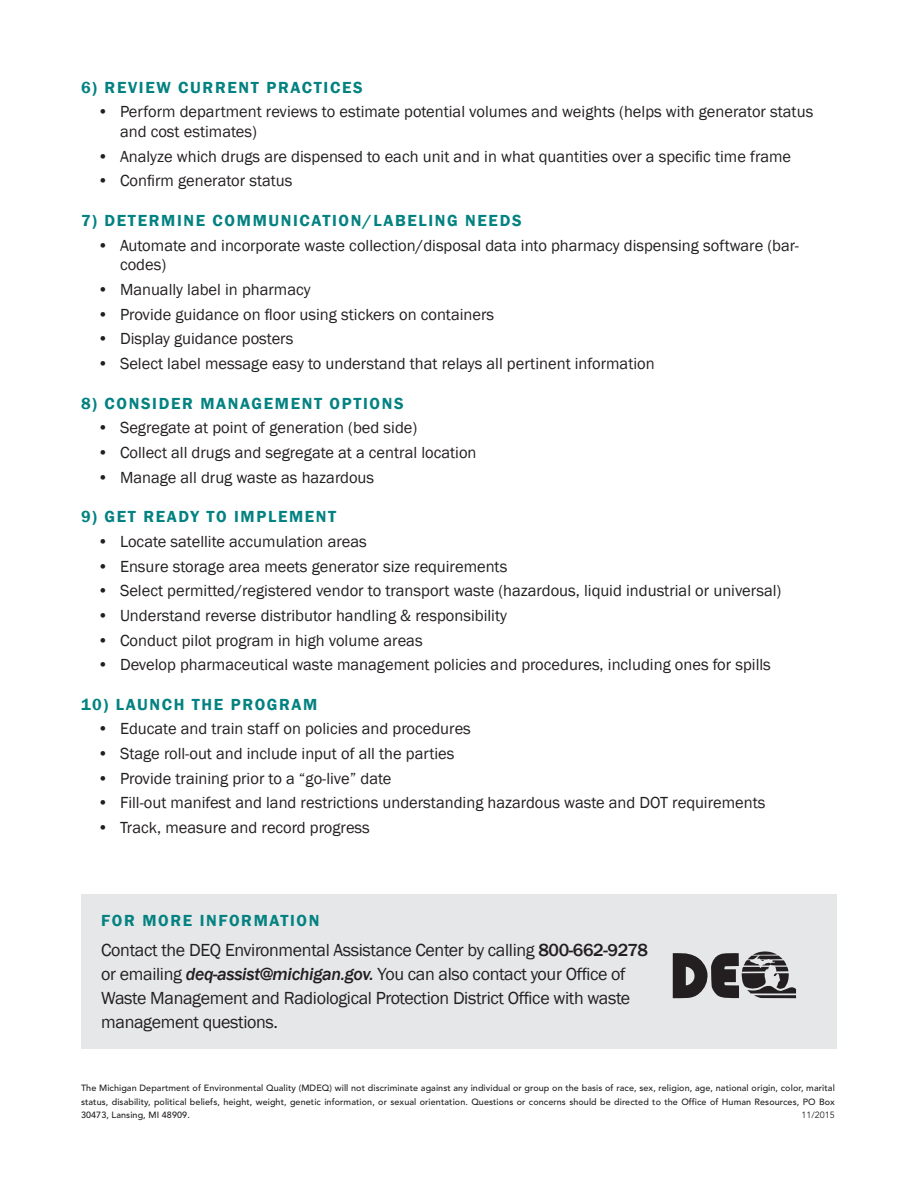
<style>
.page{position:relative;width:918px;height:1188px;background:#fff}
.page>*{position:absolute;margin:0;border:0;box-sizing:border-box;transform-origin:0 0}
.Paragraph_Style_1{font:18px/24px "Franklin Gothic";letter-spacing:-.02em;color:#231f20}
.t1{font:16.5px/19.8px "Franklin Gothic";color:#231f20}
.t2{font:600 16.5px "Franklin Gothic";letter-spacing:.1em;color:#038281}
.t3{font:500 9px/13.5px "Avenir";letter-spacing:.01em;color:#231f20;text-align:justify}
.t4{font:9px "Avenir";color:#231f20}
.s1{font-weight:500}
.s2{font-weight:500;font-style:italic}
</style>
<div class="page">
<div style="left:81px;top:894px;width:755px;height:155px;background:#e6e7e9"></div>
<svg style="left:673px;top:951px;width:123px;height:47px"></svg>
<p class="t2" style="left:81px;top:77px;width:283px">6) REVIEW CURRENT PRACTICES</p>
<p class="t1" style="left:120px;top:102px;width:695px;text-indent:-22px">• Perform department reviews to estimate potential volumes and weights (helps with generator status and cost estimates)</p>
<p class="t1" style="left:98px;top:147px;width:695px">• Analyze which drugs are dispensed to each unit and in what quantities over a specific time frame</p>
<p class="t1" style="left:98px;top:171px;width:197px">• Confirm generator status</p>
<p class="t2" style="left:81px;top:210px;width:442px">7) DETERMINE COMMUNICATION/LABELING NEEDS</p>
<p class="t1" style="left:120px;top:236px;width:681px;text-indent:-22px">• Automate and incorporate waste collection/disposal data into pharmacy dispensing software (bar&shy;codes)</p>
<p class="t1" style="left:98px;top:280px;width:215px">• Manually label in pharmacy</p>
<p class="t1" style="left:98px;top:305px;width:398px">• Provide guidance on floor using stickers on containers</p>
<p class="t1" style="left:98px;top:329px;width:197px">• Display guidance posters</p>
<p class="t1" style="left:98px;top:354px;width:559px">• Select label message easy to understand that relays all pertinent information</p>
<p class="t2" style="left:81px;top:393px;width:324px">8) CONSIDER MANAGEMENT OPTIONS</p>
<p class="t1" style="left:98px;top:418px;width:321px">• Segregate at point of generation (bed side)</p>
<p class="t1" style="left:98px;top:443px;width:381px">• Collect all drugs and segregate at a central location</p>
<p class="t1" style="left:98px;top:468px;width:278px">• Manage all drug waste as hazardous</p>
<p class="t2" style="left:81px;top:507px;width:257px">9) GET READY TO IMPLEMENT</p>
<p class="t1" style="left:98px;top:532px;width:271px">• Locate satellite accumulation areas</p>
<p class="t1" style="left:98px;top:556px;width:411px">• Ensure storage area meets generator size requirements</p>
<p class="t1" style="left:98px;top:581px;width:685px">• Select permitted/registered vendor to transport waste (hazardous, liquid industrial or universal)</p>
<p class="t1" style="left:98px;top:606px;width:411px">• Understand reverse distributor handling &amp; responsibility</p>
<p class="t1" style="left:98px;top:630px;width:327px">• Conduct pilot program in high volume areas</p>
<p class="t1" style="left:98px;top:655px;width:675px">• Develop pharmaceutical waste management policies and procedures, including ones for spills</p>
<p class="t2" style="left:81px;top:694px;width:238px">10) LAUNCH THE PROGRAM</p>
<p class="t1" style="left:98px;top:719px;width:375px">• Educate and train staff on policies and procedures</p>
<p class="t1" style="left:98px;top:744px;width:359px">• Stage roll-out and include input of all the parties</p>
<p class="t1" style="left:98px;top:769px;width:295px">• Provide training prior to a “go-live” date</p>
<p class="t1" style="left:98px;top:793px;width:669px">• Fill-out manifest and land restrictions understanding hazardous waste and DOT requirements</p>
<p class="t1" style="left:98px;top:818px;width:274px">• Track, measure and record progress</p>
<p class="t2" style="left:101px;top:910px;width:220px">FOR MORE INFORMATION</p>
<p class="Paragraph_Style_1" style="left:101px;top:939px;width:548px">Contact the DEQ Environmental Assistance Center by calling <span class="s1">800-662-9278 </span>or emailing <span class="s2">deq-assist@michigan.gov.</span> You can also contact your Office of Waste Management and Radiological Protection District Office with waste management questions.</p>
<p class="t3" style="left:81px;top:1082px;width:755px">The Michigan Department of Environmental Quality (MDEQ) will not discriminate against any individual or group on the basis of race, sex, religion, age, national origin, color, marital status, disability, political beliefs, height, weight, genetic information, or sexual orientation. Questions or concerns should be directed to the Office of Human Resources, PO Box 30473, Lansing, MI 48909.</p>
<p class="t4" style="left:801px;top:1110px;width:35px">11/2015</p>
</div>
